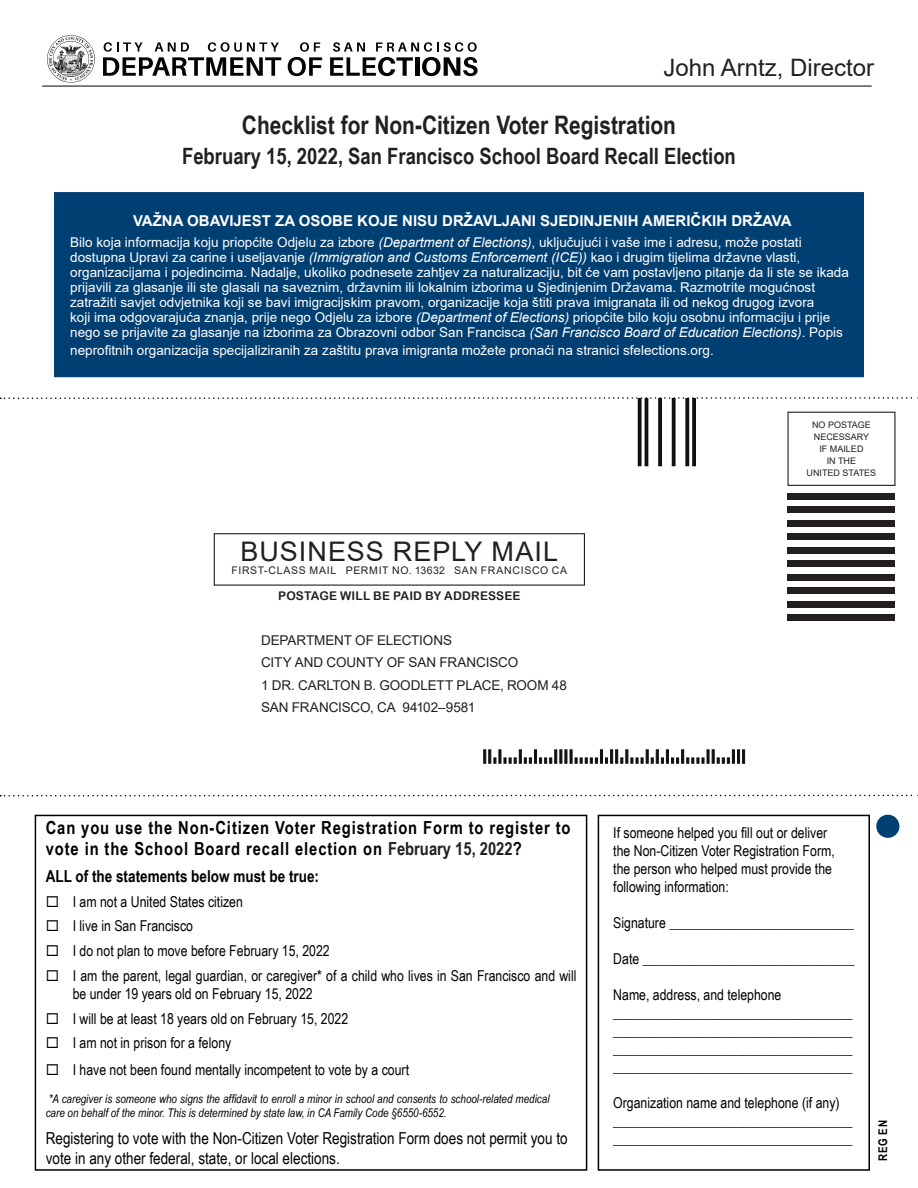
<style>
.page{position:relative;width:918px;height:1188px;background:#fff}
.page>*{position:absolute;margin:0;border:0;box-sizing:border-box;transform-origin:0 0}
.t1{font:27px "Arial";letter-spacing:.04em;color:#231f20}
.t2{font:700 25.5px "Arial Narrow";color:#231f20}
.t3{font:24px "Arial";color:#231f20}
.t4{font:700 22.5px "Arial Narrow";color:#231f20}
.t5{font:700 18px/21.6px "Arial Narrow";letter-spacing:.05em;color:#000}
.t6{font:16.5px/19.8px "Arial Narrow";color:#000}
.t7{font:700 16.5px "Arial Narrow";color:#000}
.t8{font:15px/18px "Arial Narrow";color:#000}
.t9{font:700 15px "Arial";color:#fff}
.t10{font:13.5px/15px "Arial";color:#fff}
.t11{font:13.5px "Arial";letter-spacing:-.01em;color:#231f20}
.t12{font:italic 12px/14.4px "Arial Narrow";color:#000}
.t13{font:12px "Arial Rounded MT Bold";letter-spacing:.015em;color:#231f20}
.t14{font:700 12px "Arial Narrow";color:#000}
.t15{font:10.5px "Arial";letter-spacing:.065em;color:#231f20}
.t16{font:9px "Arial";color:#231f20}
.s1{font-style:italic}
.s2{color:#231f20}
</style>
<div class="page">
<div style="left:54px;top:192px;width:810px;height:185px;background:#003f72;border:2px solid #003f72"></div>
<svg style="left:484px;top:750px;width:261px;height:13px"></svg>
<div style="left:638px;top:398px;width:3px;height:68px;border:1px solid #121112"></div>
<div style="left:645px;top:398px;width:3px;height:68px;border:1px solid #121112"></div>
<div style="left:658px;top:398px;width:4px;height:68px;border:1px solid #121112"></div>
<div style="left:672px;top:398px;width:3px;height:68px;border:1px solid #121112"></div>
<div style="left:685px;top:398px;width:4px;height:68px;border:1px solid #121112"></div>
<div style="left:692px;top:398px;width:4px;height:68px;border:1px solid #121112"></div>
<div style="left:788px;top:493px;width:108px;height:7px;background:#231f20"></div>
<div style="left:787px;top:412px;width:108px;height:74px;border:1px solid #231f20"></div>
<div style="left:788px;top:507px;width:108px;height:6px;background:#231f20"></div>
<div style="left:788px;top:520px;width:108px;height:7px;background:#231f20"></div>
<div style="left:788px;top:534px;width:108px;height:6px;background:#231f20"></div>
<div style="left:788px;top:547px;width:108px;height:7px;background:#231f20"></div>
<div style="left:788px;top:561px;width:108px;height:6px;background:#231f20"></div>
<div style="left:788px;top:574px;width:108px;height:7px;background:#231f20"></div>
<div style="left:788px;top:588px;width:108px;height:6px;background:#231f20"></div>
<div style="left:788px;top:601px;width:108px;height:7px;background:#231f20"></div>
<div style="left:788px;top:615px;width:108px;height:6px;background:#231f20"></div>
<div style="left:214px;top:533px;width:371px;height:53px;border:1px solid #231f20"></div>
<div style="left:35px;top:815px;width:552px;height:356px;border:2px solid #000"></div>
<div style="left:598px;top:815px;width:272px;height:356px;border:2px solid #000"></div>
<div style="left:876px;top:815px;width:23px;height:23px;background:#003f72;border-radius:50%"></div>
<svg style="left:0;top:397px;width:918px;height:2px"></svg>
<svg style="left:0;top:795px;width:918px;height:2px"></svg>
<hr style="left:42px;top:86px;width:830px;height:1px;background:#000">
<svg style="left:103px;top:42px;width:178px;height:34px"></svg>
<svg style="left:288px;top:42px;width:34px;height:34px"></svg>
<svg style="left:330px;top:42px;width:148px;height:34px"></svg>
<svg style="left:47px;top:35px;width:48px;height:48px"></svg>
<p class="t3" style="left:664px;top:51px;width:212px">John Arntz, Director</p>
<p class="t2" style="left:242px;top:106px;width:436px">Checklist for Non-Citizen Voter Registration</p>
<p class="t4" style="left:182px;top:140px;width:555px">February 15, 2022, San Francisco School Board Recall Election</p>
<p class="t9" style="left:133px;top:210px;width:660px">VAŽNA OBAVIJEST ZA OSOBE KOJE NISU DRŽAVLJANI SJEDINJENIH AMERIČKIH DRŽAVA</p>
<p class="t10" style="left:70px;top:235px;width:780px">Bilo koja informacija koju priopćite Odjelu za izbore <span class="s1">(Department of Elections)</span>, uključujući i vaše ime i adresu, može postati dostupna Upravi za carine i useljavanje <span class="s1">(Immigration and Customs Enforcement (ICE))</span> kao i drugim tijelima državne vlasti, organizacijama i pojedincima. Nadalje, ukoliko podnesete zahtjev za naturalizaciju, bit će vam postavljeno pitanje da li ste se ikada prijavili za glasanje ili ste glasali na saveznim, državnim ili lokalnim izborima u Sjedinjenim Državama. Razmotrite mogućnost zatražiti savjet odvjetnika koji se bavi imigracijskim pravom, organizacije koja štiti prava imigranata ili od nekog drugog izvora<br>koji ima odgovarajuća znanja, prije nego Odjelu za izbore <span class="s1">(Department of Elections)</span> priopćite bilo koju osobnu informaciju i prije nego se prijavite za glasanje na izborima za Obrazovni odbor San Francisca <span class="s1">(San Francisco Board of Education Elections)</span>. Popis</p>
<p class="t10" style="left:70px;top:343px;width:645px">neprofitnih organizacija specijaliziranih za zaštitu prava imigranta možete pronaći na stranici sfelections.org.</p>
<p class="t1" style="left:240px;top:533px;width:319px">BUSINESS REPLY MAIL</p>
<p class="t15" style="left:232px;top:563px;width:337px">FIRST-CLASS MAIL PERMIT NO. 13632 SAN FRANCISCO CA</p>
<p class="t13" style="left:278px;top:588px;width:244px">POSTAGE WILL BE PAID BY ADDRESSEE</p>
<p class="t11" style="left:261px;top:631px;width:193px">DEPARTMENT OF ELECTIONS</p>
<p class="t11" style="left:261px;top:653px;width:259px">CITY AND COUNTY OF SAN FRANCISCO</p>
<p class="t11" style="left:261px;top:676px;width:307px">1 DR. CARLTON B. GOODLETT PLACE, ROOM 48</p>
<p class="t11" style="left:261px;top:698px;width:216px">SAN FRANCISCO, CA 94102–9581</p>
<p class="t16" style="left:812px;top:419px;width:60px">NO POSTAGE</p>
<p class="t16" style="left:814px;top:431px;width:57px">NECESSARY</p>
<p class="t16" style="left:819px;top:443px;width:46px">IF MAILED</p>
<p class="t16" style="left:827px;top:455px;width:31px">IN THE</p>
<p class="t16" style="left:807px;top:467px;width:71px">UNITED STATES</p>
<p class="t5" style="left:46px;top:816px;width:526px">Can you use the Non-Citizen Voter Registration Form to register to vote in the School Board recall election on <span class="s2">February 15, 2022</span>?</p>
<p class="t7" style="left:46px;top:864px;width:275px">ALL of the statements below must be true:</p>
<p class="t8" style="left:73px;top:892px;width:172px">I am not a United States citizen</p>
<p class="t8" style="left:73px;top:917px;width:122px">I live in San Francisco</p>
<p class="t8" style="left:73px;top:941px;width:259px">I do not plan to move before February 15, 2022</p>
<p class="t8" style="left:73px;top:966px;width:505px">I am the parent, legal guardian, or caregiver* of a child who lives in San Francisco and will be under 19 years old on February 15, 2022</p>
<p class="t8" style="left:73px;top:1009px;width:277px">I will be at least 18 years old on February 15, 2022</p>
<p class="t8" style="left:73px;top:1034px;width:160px">I am not in prison for a felony</p>
<p class="t8" style="left:73px;top:1060px;width:338px">I have not been found mentally incompetent to vote by a court</p>
<p class="t12" style="left:46px;top:1091px;width:505px">*A caregiver is someone who signs the affidavit to enroll a minor in school and consents to school-related medical care on behalf of the minor. This is determined by state law, in CA Family Code §6550-6552.</p>
<p class="t6" style="left:46px;top:1127px;width:523px">Registering to vote with the Non-Citizen Voter Registration Form does not permit you to vote in any other federal, state, or local elections.</p>
<p class="t8" style="left:613px;top:823px;width:223px">If someone helped you fill out or deliver the Non-Citizen Voter Registration Form, the person who helped must provide the following information:</p>
<p class="t8" style="left:613px;top:913px;width:242px">Signature ___________________________</p>
<p class="t8" style="left:613px;top:949px;width:243px">Date _______________________________</p>
<p class="t8" style="left:613px;top:985px;width:170px">Name, address, and telephone</p>
<p class="t8" style="left:613px;top:1003px;width:241px">___________________________________ ___________________________________</p>
<p class="t8" style="left:613px;top:1039px;width:241px">___________________________________</p>
<p class="t8" style="left:613px;top:1057px;width:241px">___________________________________</p>
<p class="t8" style="left:613px;top:1093px;width:228px">Organization name and telephone (if any)</p>
<p class="t8" style="left:613px;top:1111px;width:241px">___________________________________</p>
<p class="t8" style="left:613px;top:1129px;width:241px">___________________________________</p>
<p class="t14" style="left:874px;top:1161px;width:42px;rotate:-90deg">REG EN</p>
</div>
